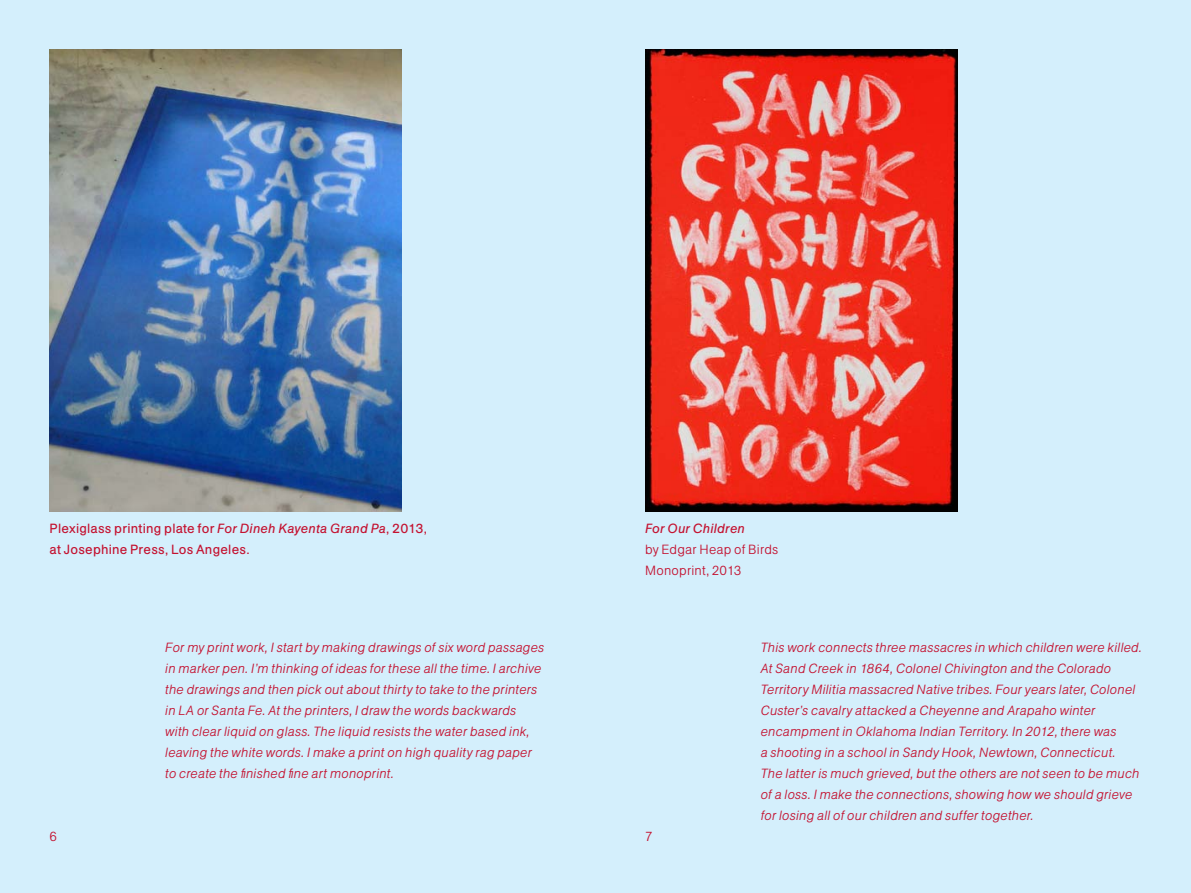
<style>
.page{position:relative;width:1191px;height:893px;background:#d4effc}
.page>*{position:absolute;margin:0;border:0;box-sizing:border-box;transform-origin:0 0}
.t1{font:14px/21px "AG Buch Lgt Itl";letter-spacing:.01em;color:#c41230}
.t2{font:14px/21px "AG Buch Rgl";letter-spacing:.02em;color:#c41230}
.t3{font:14px/21px "AG Buch Lgt";letter-spacing:.015em;color:#c41230}
.t4{font:14px "AG Buch Itl";letter-spacing:.015em;color:#c41230}
.s1{font-family:"AG Buch Itl"}
</style>
<div class="page">
<img style="left:50px;top:50px;width:352px;height:462px">
<img style="left:645px;top:50px;width:312px;height:462px">
<p class="t2" style="left:50px;top:519px;width:379px">Plexiglass printing plate for <span class="s1">For Dineh Kayenta Grand Pa</span>, 2013, at Josephine Press, Los Angeles.</p>
<p class="t4" style="left:645px;top:519px;width:101px">For Our Children</p>
<p class="t3" style="left:645px;top:540px;width:135px">by Edgar Heap of Birds<br>Monoprint, 2013</p>
<p class="t1" style="left:165px;top:638px;width:380px">For my print work, I start by making drawings of six word passages in marker pen. I’m thinking of ideas for these all the time. I archive the drawings and then pick out about thirty to take to the printers in LA or Santa Fe. At the printers, I draw the words backwards<br>with clear liquid on glass. The liquid resists the water based ink, leaving the white words. I make a print on high quality rag paper to create the finished fine art monoprint.</p>
<p class="t1" style="left:760px;top:638px;width:383px">This work connects three massacres in which children were killed.<br>At Sand Creek in 1864, Colonel Chivington and the Colorado Territory Militia massacred Native tribes. Four years later, Colonel Custer’s cavalry attacked a Cheyenne and Arapaho winter encampment in Oklahoma Indian Territory. In 2012, there was<br>a shooting in a school in Sandy Hook, Newtown, Connecticut.<br>The latter is much grieved, but the others are not seen to be much of a loss. I make the connections, showing how we should grieve for losing all of our children and suffer together.</p>
<p class="t3" style="left:50px;top:827px;width:9px">6</p>
<p class="t3" style="left:645px;top:827px;width:9px">7</p>
</div>
